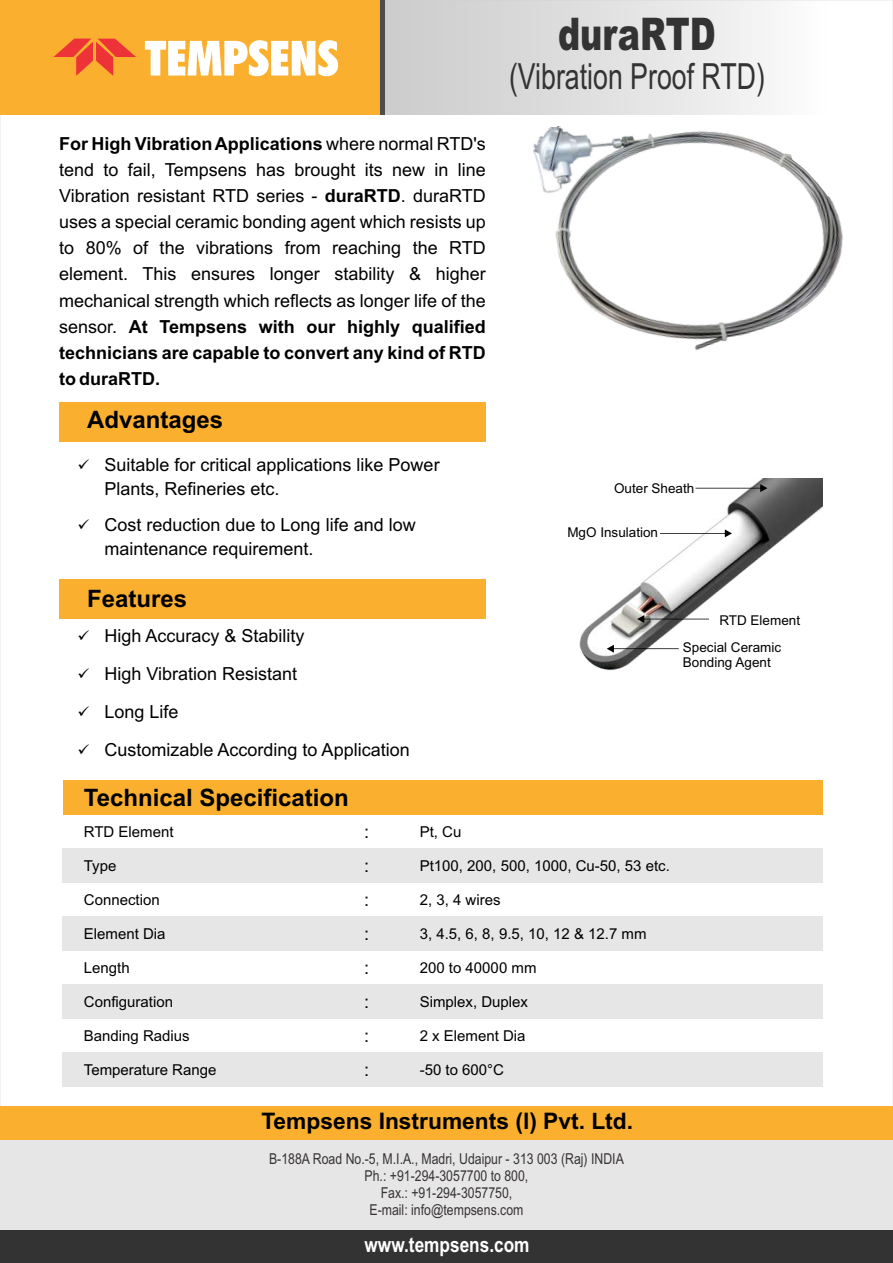
<style>
.page{position:relative;width:893px;height:1263px;background:#fff}
.page>*{position:absolute;margin:0;border:0;box-sizing:border-box;transform-origin:0 0}
.t1{font:900 45px "Arial";color:#333;scale:.74 1}
.t2{font:36px "Arial";color:#333;scale:.74 1}
.t3{font:700 24px "Arial";color:#000}
.t4{font:700 22.8px "Arial";color:#000}
.t5{font:700 21px "Arial Narrow";color:#fff}
.t6{font:18px/26.1px "Arial";color:#000}
.t7{font:15px "Arial";color:#000}
.t8{font:15px/17px "Arial Narrow";color:#383336;text-align:center}
.t9{font:13.5px/26.8px "Arial";color:#000}
.s1{font-weight:700}
</style>
<div class="page">
<div style="left:380px;top:0;width:513px;height:115px;background:linear-gradient(to right,#c9c9c9,#fff)"></div>
<div style="left:0;top:0;width:380px;height:115px;background:#fab02e"></div>
<svg style="left:53px;top:39px;width:83px;height:37px"></svg>
<svg style="left:145px;top:40px;width:193px;height:36px"></svg>
<div style="left:63px;top:781px;width:759px;height:34px;background:#fab02e"></div>
<div style="left:63px;top:849px;width:280px;height:34px;background:#e6e6e6"></div>
<div style="left:343px;top:849px;width:55px;height:34px;background:#e6e6e6"></div>
<div style="left:398px;top:849px;width:424px;height:34px;background:#e6e6e6"></div>
<div style="left:63px;top:917px;width:280px;height:34px;background:#e6e6e6"></div>
<div style="left:343px;top:917px;width:55px;height:34px;background:#e6e6e6"></div>
<div style="left:398px;top:917px;width:424px;height:34px;background:#e6e6e6"></div>
<div style="left:63px;top:985px;width:280px;height:34px;background:#e6e6e6"></div>
<div style="left:343px;top:985px;width:55px;height:34px;background:#e6e6e6"></div>
<div style="left:398px;top:985px;width:424px;height:34px;background:#e6e6e6"></div>
<div style="left:63px;top:1053px;width:280px;height:34px;background:#e6e6e6"></div>
<div style="left:343px;top:1053px;width:55px;height:34px;background:#e6e6e6"></div>
<div style="left:398px;top:1053px;width:424px;height:34px;background:#e6e6e6"></div>
<div style="left:0;top:1140px;width:893px;height:123px;background:#e6e6e6"></div>
<div style="left:0;top:1106px;width:893px;height:34px;background:#fab02e"></div>
<div style="left:0;top:1231px;width:893px;height:32px;background:#333"></div>
<div style="left:380px;top:0;width:5px;height:115px;background:#4d4d4d"></div>
<div style="left:59px;top:579px;width:427px;height:39px;background:#fab02e"></div>
<img style="left:533px;top:126px;width:310px;height:224px">
<div style="left:59px;top:402px;width:427px;height:39px;background:#fab02e"></div>
<img style="left:579px;top:479px;width:243px;height:192px">
<svg style="left:695px;top:484px;width:72px;height:8px"></svg>
<svg style="left:660px;top:529px;width:72px;height:8px"></svg>
<svg style="left:637px;top:615px;width:72px;height:8px"></svg>
<svg style="left:607px;top:645px;width:72px;height:8px"></svg>
<p class="t6" style="left:59px;top:132px;width:428px;text-align:justify"><span class="s1">For High Vibration Applications</span> where normal RTD's tend to fail, Tempsens has brought its new in line Vibration resistant RTD series - <span class="s1">duraRTD</span>. duraRTD uses a special ceramic bonding agent which resists up to 80% of the vibrations from reaching the RTD element. This ensures longer stability &amp; higher mechanical strength which reflects as longer life of the sensor. <span class="s1">At Tempsens with our highly qualified technicians are capable to convert any kind of RTD to duraRTD.</span></p>
<h3 class="t3" style="left:87px;top:410px;width:138px">Advantages</h3>
<p class="t6" style="left:105px;top:454px;width:337px;line-height:24.2px;text-indent:-27px">✓ Suitable for critical applications like Power<br>Plants, Refineries etc.</p>
<p class="t6" style="left:105px;top:514px;width:313px;line-height:24.2px;text-indent:-27px">✓ Cost reduction due to Long life and low maintenance requirement.</p>
<h3 class="t3" style="left:87px;top:590px;width:102px">Features</h3>
<p class="t6" style="left:78px;top:624px;width:229px">✓ High Accuracy &amp; Stability</p>
<p class="t6" style="left:78px;top:662px;width:221px">✓ High Vibration Resistant</p>
<p class="t6" style="left:78px;top:700px;width:103px">✓ Long Life</p>
<p class="t6" style="left:78px;top:738px;width:334px">✓ Customizable According to Application</p>
<h1 class="t1" style="left:558px;top:18px;width:215px">duraRTD</h1>
<h2 class="t2" style="left:509px;top:63px;width:347px">(Vibration Proof RTD)</h2>
<p class="t9" style="left:614px;top:476px;width:82px">Outer Sheath</p>
<p class="t9" style="left:567px;top:520px;width:92px">MgO Insulation</p>
<p class="t9" style="left:683px;top:608px;width:119px;text-indent:36px">RTD Element<br>Special Ceramic</p>
<p class="t9" style="left:683px;top:650px;width:89px">Bonding Agent</p>
<h3 class="t3" style="left:84px;top:788px;width:266px">Technical Specification</h3>
<p class="t7" style="left:84px;top:826px;width:91px">RTD Element</p>
<p class="t6" style="left:364px;top:820px;width:7px">:</p>
<p class="t7" style="left:420px;top:826px;width:43px">Pt, Cu</p>
<p class="t7" style="left:84px;top:860px;width:34px">Type</p>
<p class="t6" style="left:364px;top:854px;width:7px">:</p>
<p class="t7" style="left:420px;top:860px;width:252px">Pt100, 200, 500, 1000, Cu-50, 53 etc.</p>
<p class="t7" style="left:84px;top:894px;width:77px">Connection</p>
<p class="t6" style="left:364px;top:888px;width:7px">:</p>
<p class="t7" style="left:420px;top:894px;width:82px">2, 3, 4 wires</p>
<p class="t7" style="left:84px;top:928px;width:83px">Element Dia</p>
<p class="t6" style="left:364px;top:922px;width:7px">:</p>
<p class="t7" style="left:420px;top:928px;width:228px">3, 4.5, 6, 8, 9.5, 10, 12 &amp; 12.7 mm</p>
<p class="t7" style="left:84px;top:962px;width:47px">Length</p>
<p class="t6" style="left:364px;top:956px;width:7px">:</p>
<p class="t7" style="left:420px;top:962px;width:118px">200 to 40000 mm</p>
<p class="t7" style="left:84px;top:996px;width:91px">Configuration</p>
<p class="t6" style="left:364px;top:990px;width:7px">:</p>
<p class="t7" style="left:420px;top:996px;width:110px">Simplex, Duplex</p>
<p class="t7" style="left:84px;top:1030px;width:107px">Banding Radius</p>
<p class="t6" style="left:364px;top:1024px;width:7px">:</p>
<p class="t7" style="left:420px;top:1030px;width:107px">2 x Element Dia</p>
<p class="t7" style="left:84px;top:1064px;width:134px">Temperature Range</p>
<p class="t6" style="left:364px;top:1058px;width:7px">:</p>
<p class="t7" style="left:420px;top:1064px;width:86px">-50 to 600°C</p>
<p class="t4" style="left:261px;top:1112px;width:373px">Tempsens Instruments (l) Pvt. Ltd.</p>
<p class="t8" style="left:269px;top:1151px;width:356px">B-188A Road No.-5, M.I.A., Madri, Udaipur - 313 003 (Raj) INDIA Ph.: +91-294-3057700 to 800,<br>Fax.: +91-294-3057750,<br>E-mail: info@tempsens.com</p>
<p class="t5" style="left:365px;top:1237px;width:166px">www.tempsens.com</p>
</div>
